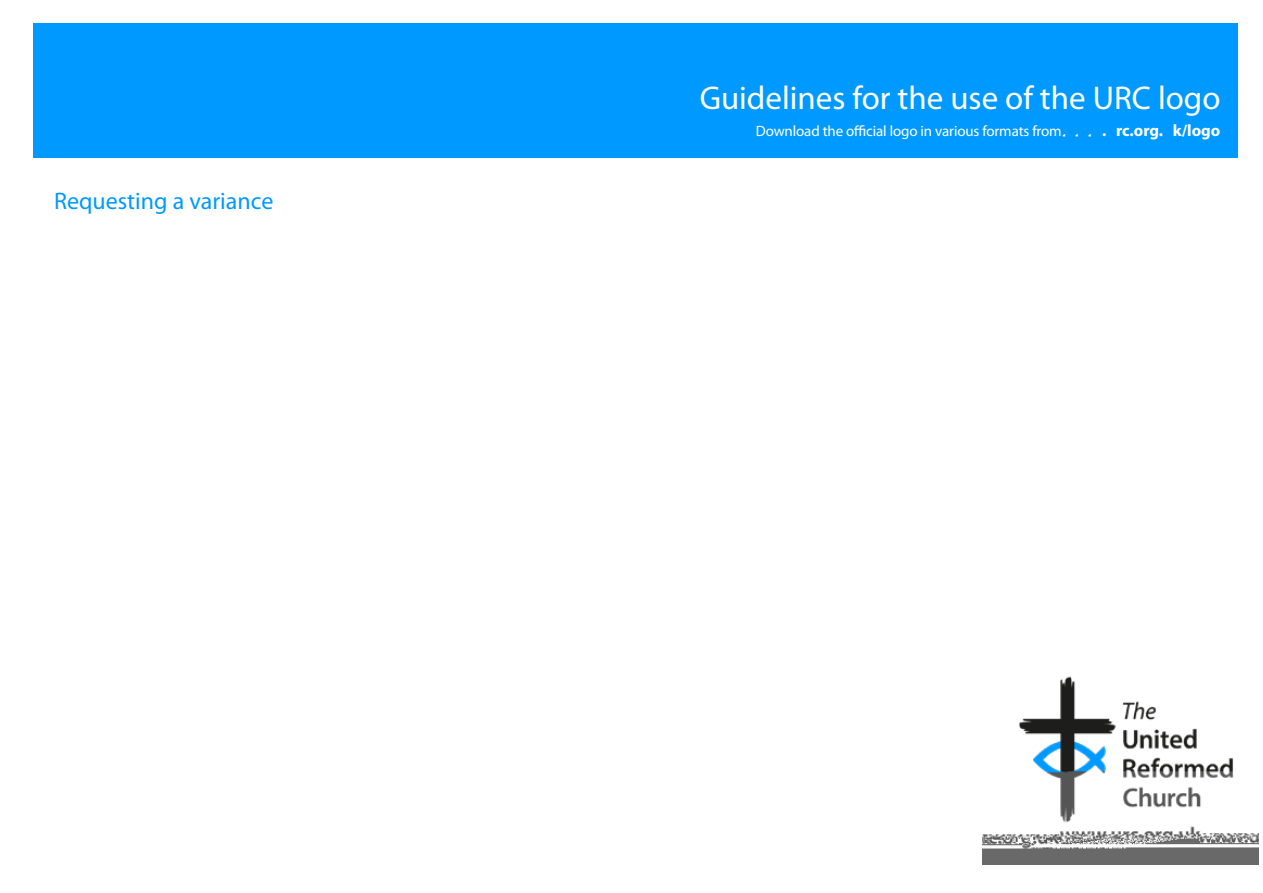
<style>
.page{position:relative;width:1263px;height:893px;background:#fff}
.page>*{position:absolute;margin:0;border:0;box-sizing:border-box;transform-origin:0 0}
.t1{font:33px "Myriad Pro";color:#fff}
.t2{font:24px "Myriad Pro";color:#09f}
.t3{font:15px "Myriad Pro";letter-spacing:-.01em;color:#fff}
.s1{font-weight:700;font-size:16.5px}
</style>
<div class="page">
<img style="left:982px;top:676px;width:276px;height:188px">
<div style="left:34px;top:24px;width:1204px;height:134px;background:#09f"></div>
<h2 class="t2" style="left:54px;top:188px;width:221px">Requesting a variance</h2>
<h1 class="t1" style="left:700px;top:80px;width:522px">Guidelines for the use of the URC logo</h1>
<p class="t3" style="left:756px;top:123px;width:466px">Download the official logo in various formats from <span class="s1">www.urc.org.uk/logo</span></p>
</div>
